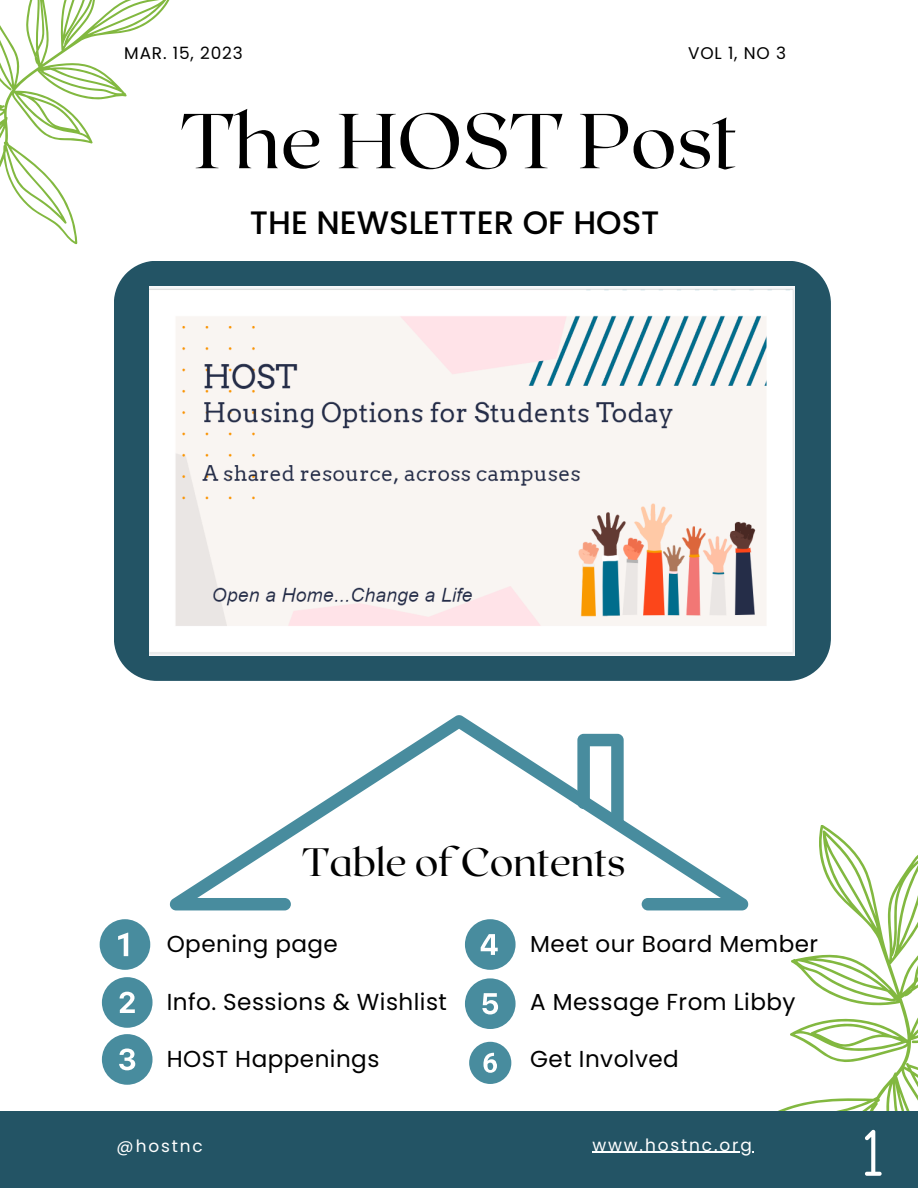
<style>
.page{position:relative;width:918px;height:1188px;background:#fff}
.page>*{position:absolute;margin:0;border:0;box-sizing:border-box;transform-origin:0 0}
.t1{font:77.55px "Roxborough CF";color:#000}
.t2{font:39.6px "Roxborough CF";color:#000}
.t3{font:500 32.4px "Poppins";color:#000}
.t4{font:23.1px "Poppins";letter-spacing:.02em;color:#000}
.t5{font:16.95px "Poppins";letter-spacing:.11em;color:#fff}
.t6{font:16.95px "Poppins";letter-spacing:.05em;color:#000}
</style>
<div class="page">
<svg style="left:0;top:0;width:170px;height:245px"></svg>
<svg style="left:169px;top:715px;width:498px;height:195px"></svg>
<svg style="left:577px;top:734px;width:47px;height:93px"></svg>
<svg style="left:667px;top:825px;width:251px;height:286px"></svg>
<div style="left:0;top:1111px;width:918px;height:77px;background:#235465"></div>
<hr style="left:592px;top:1152px;width:162px;height:1px;background:#fff">
<div style="left:114px;top:261px;width:717px;height:420px;background:#235465"></div>
<svg style="left:100px;top:919px;width:50px;height:51px"></svg>
<svg style="left:102px;top:977px;width:51px;height:51px"></svg>
<svg style="left:102px;top:1034px;width:51px;height:51px"></svg>
<svg style="left:465px;top:919px;width:51px;height:51px"></svg>
<svg style="left:465px;top:978px;width:51px;height:51px"></svg>
<svg style="left:469px;top:1042px;width:42px;height:42px"></svg>
<img style="left:150px;top:286px;width:644px;height:369px">
<svg style="left:865px;top:1130px;width:17px;height:46px"></svg>
<p class="t6" style="left:124px;top:41px;width:120px">MAR. 15, 2023</p>
<p class="t6" style="left:688px;top:41px;width:99px">VOL 1, NO 3</p>
<h1 class="t1" style="left:181px;top:91px;width:558px">The HOST Post</h1>
<h3 class="t3" style="left:250px;top:200px;width:411px">THE NEWSLETTER OF HOST</h3>
<h2 class="t2" style="left:302px;top:837px;width:325px">Table of Contents</h2>
<p class="t4" style="left:167px;top:928px;width:173px">Opening page</p>
<p class="t4" style="left:167px;top:985px;width:282px">Info. Sessions &amp; Wishlist</p>
<p class="t4" style="left:167px;top:1043px;width:214px">HOST Happenings</p>
<p class="t4" style="left:530px;top:928px;width:289px">Meet our Board Member</p>
<p class="t4" style="left:530px;top:985px;width:267px">A Message From Libby</p>
<p class="t4" style="left:530px;top:1043px;width:150px">Get Involved</p>
<p class="t5" style="left:117px;top:1134px;width:88px">@hostnc</p>
<p class="t5" style="left:592px;top:1133px;width:161px">www.hostnc.org</p>
</div>
